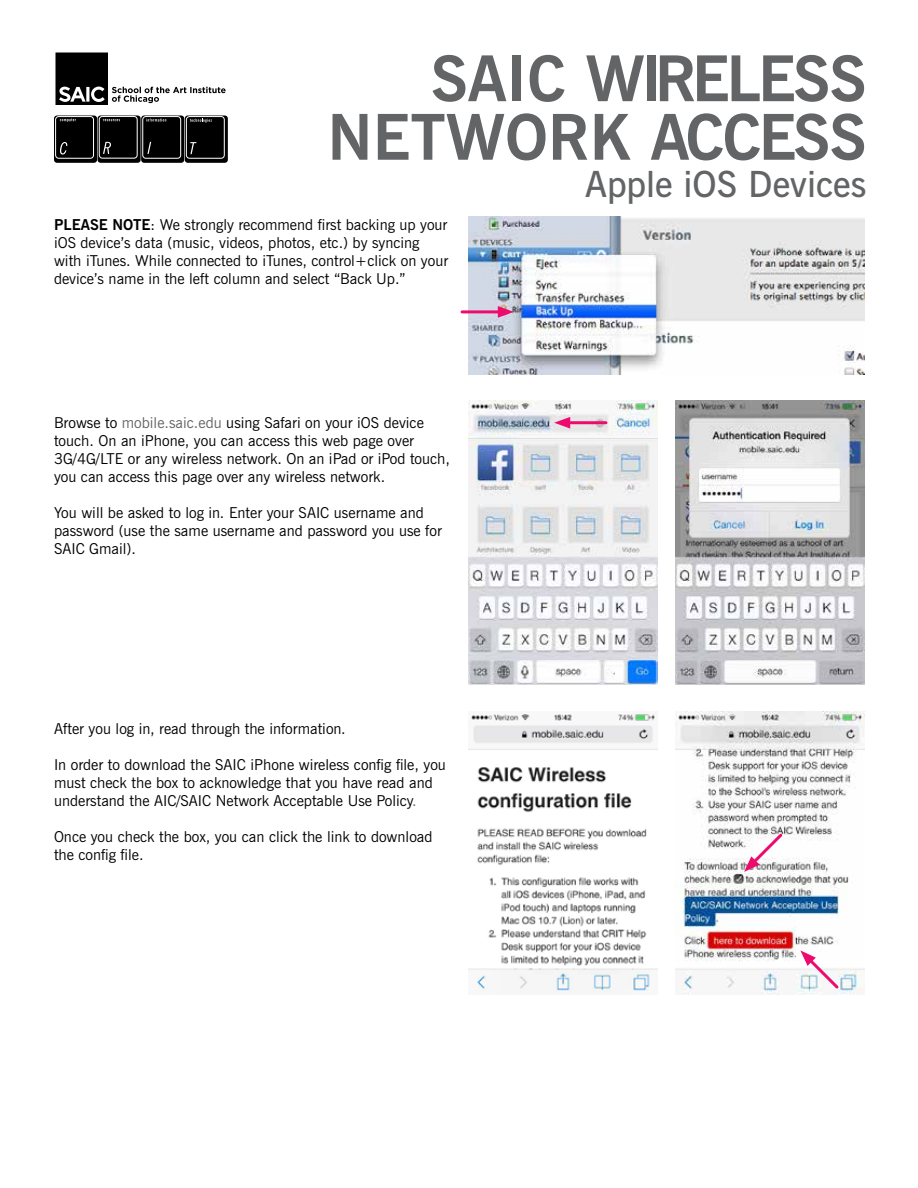
<style>
.page{position:relative;width:918px;height:1188px;background:#fff}
.page>*{position:absolute;margin:0;border:0;box-sizing:border-box;transform-origin:0 0}
.t1{font:700 63px/58.5px "News Gothic BT";letter-spacing:-.01em;color:#636466;text-align:right}
.t2{font:600 36px "News Gothic BT";color:#636466}
.t3{font:15px/18px "News Gothic BT";color:#000}
.s1{font-weight:700}
.s2{color:#636466}
</style>
<div class="page">
<img style="left:468px;top:400px;width:189px;height:284px">
<img style="left:675px;top:400px;width:189px;height:284px">
<img style="left:468px;top:711px;width:189px;height:281px">
<img style="left:675px;top:711px;width:189px;height:284px">
<svg style="left:56px;top:53px;width:170px;height:52px"></svg>
<div style="left:185px;top:116px;width:43px;height:47px;background:#000;border-radius:3px"></div>
<div style="left:186px;top:116px;width:39px;height:42px;border:1px solid #fff;border-radius:3px"></div>
<div style="left:141px;top:116px;width:43px;height:47px;background:#000;border-radius:3px"></div>
<div style="left:143px;top:116px;width:38px;height:42px;border:1px solid #fff;border-radius:3px"></div>
<div style="left:98px;top:116px;width:43px;height:47px;background:#000;border-radius:3px"></div>
<div style="left:99px;top:116px;width:38px;height:42px;border:1px solid #fff;border-radius:3px"></div>
<div style="left:54px;top:116px;width:43px;height:47px;background:#000;border-radius:3px"></div>
<div style="left:55px;top:116px;width:39px;height:42px;border:1px solid #fff;border-radius:3px"></div>
<svg style="left:60px;top:142px;width:7px;height:13px"></svg>
<svg style="left:103px;top:142px;width:8px;height:12px"></svg>
<svg style="left:147px;top:142px;width:4px;height:12px"></svg>
<svg style="left:190px;top:142px;width:7px;height:12px"></svg>
<svg style="left:60px;top:118px;width:16px;height:4px"></svg>
<svg style="left:103px;top:119px;width:17px;height:2px"></svg>
<svg style="left:146px;top:118px;width:20px;height:4px"></svg>
<svg style="left:190px;top:119px;width:22px;height:3px"></svg>
<img style="left:468px;top:216px;width:396px;height:158px">
<hr style="left:462px;top:310px;width:42px;height:3px;background:#ed0c6e">
<svg style="left:498px;top:306px;width:16px;height:12px"></svg>
<hr style="left:565px;top:421px;width:41px;height:3px;background:#ed0c6e">
<svg style="left:554px;top:417px;width:16px;height:12px"></svg>
<svg style="left:744px;top:831px;width:41px;height:41px"></svg>
<svg style="left:800px;top:950px;width:41px;height:41px"></svg>
<h1 class="t1" style="left:328px;top:49px;width:540px">SAIC WIRELESS<br>NETWORK ACCESS</h1>
<p class="t3" style="left:54px;top:215px;width:396px"><span class="s1">PLEASE NOTE</span>: We strongly recommend first backing up your iOS device’s data (music, videos, photos, etc.) by syncing with iTunes. While connected to iTunes, control+click on your device’s name in the left column and select “Back Up.”</p>
<p class="t3" style="left:54px;top:413px;width:398px">Browse to <span class="s2">mobile.saic.edu</span> using Safari on your iOS device touch. On an iPhone, you can access this web page over 3G/4G/LTE or any wireless network. On an iPad or iPod touch, you can access this page over any wireless network.</p>
<p class="t3" style="left:54px;top:503px;width:389px">You will be asked to log in. Enter your SAIC username and password (use the same username and password you use for<br>SAIC Gmail).</p>
<p class="t3" style="left:54px;top:719px;width:293px">After you log in, read through the information.</p>
<p class="t3" style="left:54px;top:755px;width:394px">In order to download the SAIC iPhone wireless config file, you must check the box to acknowledge that you have read and understand the AIC/SAIC Network Acceptable Use Policy<span class="s2">.</span></p>
<p class="t3" style="left:54px;top:827px;width:380px">Once you check the box, you can click the link to download the config file.</p>
<h2 class="t2" style="left:585px;top:162px;width:283px">Apple iOS Devices</h2>
</div>
